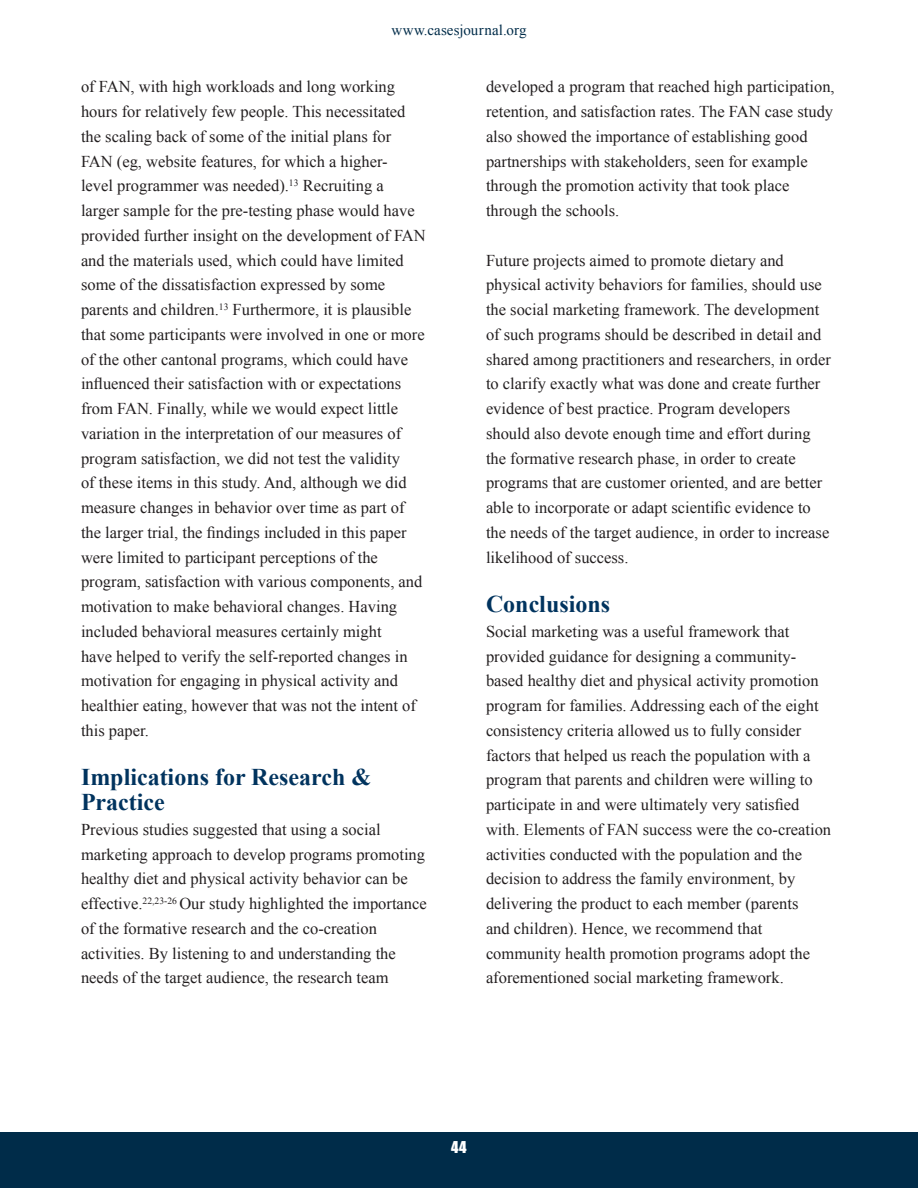
<style>
.page{position:relative;width:918px;height:1188px;background:#fff}
.page>*{position:absolute;margin:0;border:0;box-sizing:border-box;transform-origin:0 0}
.t1{font:700 24px/24.8px "Times New Roman";color:#00335e}
.t2{font:16.5px/24.8px "Times New Roman";color:#231f20}
.Body_Text{font:15px "Times New Roman";letter-spacing:.005em;color:#002c49}
.Body_Text-2{font:15px "Impact";color:#fff}
</style>
<div class="page">
<div style="left:0;top:1133px;width:918px;height:55px;background:#002c49"></div>
<p class="Body_Text" style="left:391px;top:19px;width:137px">www.casesjournal.org</p>
<p class="t2" style="left:81px;top:74px;width:346px">of FAN, with high workloads and long working hours for relatively few people. This necessitated the scaling back of some of the initial plans for FAN (eg, website features, for which a higher-<br>level programmer was needed).<sup>13</sup> Recruiting a larger sample for the pre-testing phase would have provided further insight on the development of FAN and the materials used, which could have limited some of the dissatisfaction expressed by some parents and children.<sup>13</sup> Furthermore, it is plausible that some participants were involved in one or more of the other cantonal programs, which could have influenced their satisfaction with or expectations from FAN. Finally, while we would expect little variation in the interpretation of our measures of program satisfaction, we did not test the validity<br>of these items in this study. And, although we did measure changes in behavior over time as part of the larger trial, the findings included in this paper were limited to participant perceptions of the program, satisfaction with various components, and motivation to make behavioral changes. Having included behavioral measures certainly might<br>have helped to verify the self-reported changes in motivation for engaging in physical activity and healthier eating, however that was not the intent of this paper.</p>
<p class="t1" style="left:81px;top:764px;width:292px">Implications for Research &amp;<br>Practice</p>
<p class="t2" style="left:81px;top:817px;width:347px">Previous studies suggested that using a social marketing approach to develop programs promoting healthy diet and physical activity behavior can be effective.<sup>22,23-26</sup> Our study highlighted the importance of the formative research and the co-creation activities. By listening to and understanding the needs of the target audience, the research team</p>
<p class="t2" style="left:486px;top:74px;width:350px">developed a program that reached high participation, retention, and satisfaction rates. The FAN case study also showed the importance of establishing good partnerships with stakeholders, seen for example through the promotion activity that took place through the schools.</p>
<p class="t2" style="left:486px;top:247px;width:347px">Future projects aimed to promote dietary and physical activity behaviors for families, should use the social marketing framework. The development of such programs should be described in detail and shared among practitioners and researchers, in order to clarify exactly what was done and create further evidence of best practice. Program developers should also devote enough time and effort during the formative research phase, in order to create programs that are customer oriented, and are better able to incorporate or adapt scientific evidence to the needs of the target audience, in order to increase likelihood of success.</p>
<p class="t1" style="left:486px;top:591px;width:126px">Conclusions</p>
<p class="t2" style="left:486px;top:619px;width:347px">Social marketing was a useful framework that provided guidance for designing a community&shy;based healthy diet and physical activity promotion program for families. Addressing each of the eight consistency criteria allowed us to fully consider factors that helped us reach the population with a program that parents and children were willing to participate in and were ultimately very satisfied with. Elements of FAN success were the co-creation activities conducted with the population and the decision to address the family environment, by delivering the product to each member (parents<br>and children). Hence, we recommend that community health promotion programs adopt the aforementioned social marketing framework.</p>
<p class="Body_Text-2" style="left:451px;top:1136px;width:17px">44</p>
</div>
